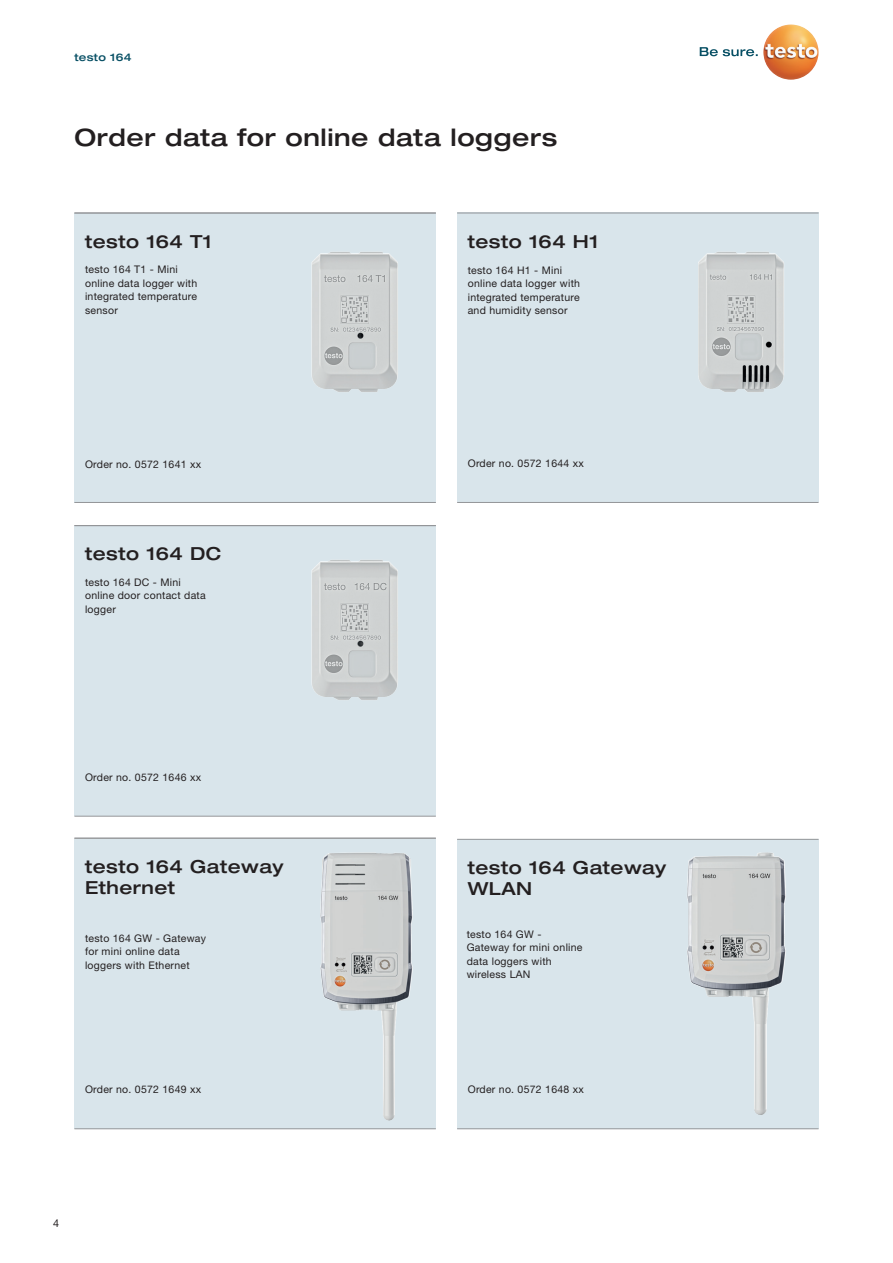
<style>
.page{position:relative;width:893px;height:1263px;background:#fff}
.page>*{position:absolute;margin:0;border:0;box-sizing:border-box;transform-origin:0 0}
.t1{font:500 expanded 24px "Helvetica Neue LTW1 G";letter-spacing:.025em;color:#231f20}
.t2{font:500 expanded 18px/21px "Helvetica Neue LTW1 G";letter-spacing:.025em;color:#231f20}
.t3{font:10.8px "Helvetica Neue LTW1 G";color:#231f20}
.t4{font:10.5px/13.5px "Helvetica Neue LTW1 G";letter-spacing:.025em;color:#231f20}
.t5{font:500 expanded 10.5px "Helvetica Neue LTW1 G";letter-spacing:.025em;color:#074f64}
</style>
<div class="page">
<div style="left:457px;top:839px;width:362px;height:289px;background:#d9e5eb"></div>
<div style="left:74px;top:213px;width:362px;height:290px;background:#d9e5eb"></div>
<div style="left:457px;top:213px;width:362px;height:289px;background:#d9e5eb"></div>
<div style="left:74px;top:526px;width:362px;height:290px;background:#d9e5eb"></div>
<hr style="left:457px;top:213px;width:362px;height:1px;background:#939598">
<hr style="left:74px;top:213px;width:362px;height:1px;background:#939598">
<hr style="left:74px;top:525px;width:362px;height:1px;background:#939598">
<hr style="left:457px;top:502px;width:362px;height:1px;background:#939598">
<hr style="left:74px;top:816px;width:362px;height:1px;background:#939598">
<svg style="left:700px;top:47px;width:58px;height:9px"></svg>
<img style="left:763px;top:24px;width:56px;height:56px;border-radius:28px">
<hr style="left:74px;top:502px;width:362px;height:1px;background:#939598">
<div style="left:74px;top:838px;width:362px;height:290px;background:#d9e5eb"></div>
<hr style="left:74px;top:838px;width:362px;height:1px;background:#939598">
<hr style="left:74px;top:1128px;width:362px;height:1px;background:#939598">
<hr style="left:457px;top:839px;width:362px;height:1px;background:#939598">
<hr style="left:457px;top:1128px;width:362px;height:1px;background:#939598">
<img style="left:687px;top:852px;width:99px;height:263px">
<img style="left:320px;top:853px;width:93px;height:268px">
<img style="left:311px;top:252px;width:87px;height:140px">
<img style="left:698px;top:252px;width:86px;height:140px">
<img style="left:311px;top:560px;width:87px;height:140px">
<p class="t5" style="left:74px;top:51px;width:59px">testo 164</p>
<h1 class="t1" style="left:74px;top:122px;width:484px">Order data for online data loggers</h1>
<h2 class="t2" style="left:85px;top:230px;width:128px">testo 164 T1</h2>
<h2 class="t2" style="left:468px;top:230px;width:132px">testo 164 H1</h2>
<p class="t4" style="left:85px;top:263px;width:114px">testo 164 T1 - Mini online data logger with integrated temperature sensor</p>
<p class="t4" style="left:468px;top:263px;width:114px">testo 164 H1 - Mini online data logger with integrated temperature and humidity sensor</p>
<p class="t4" style="left:85px;top:458px;width:118px">Order no. 0572 1641 xx</p>
<p class="t4" style="left:468px;top:456px;width:118px">Order no. 0572 1644 xx</p>
<h2 class="t2" style="left:85px;top:543px;width:138px">testo 164 DC</h2>
<p class="t4" style="left:85px;top:575px;width:122px">testo 164 DC - Mini online door contact data logger</p>
<p class="t4" style="left:85px;top:770px;width:118px">Order no. 0572 1646 xx</p>
<h2 class="t2" style="left:85px;top:855px;width:200px">testo 164 Gateway<br>Ethernet</h2>
<p class="t4" style="left:85px;top:931px;width:123px">testo 164 GW - Gateway for mini online data loggers with Ethernet</p>
<p class="t4" style="left:85px;top:1083px;width:118px">Order no. 0572 1649 xx</p>
<p class="t3" style="left:53px;top:1217px;width:8px">4</p>
<h2 class="t2" style="left:468px;top:857px;width:200px">testo 164 Gateway<br>WLAN</h2>
<p class="t4" style="left:467px;top:927px;width:117px">testo 164 GW -<br>Gateway for mini online data loggers with wireless LAN</p>
<p class="t4" style="left:468px;top:1083px;width:118px">Order no. 0572 1648 xx</p>
</div>
